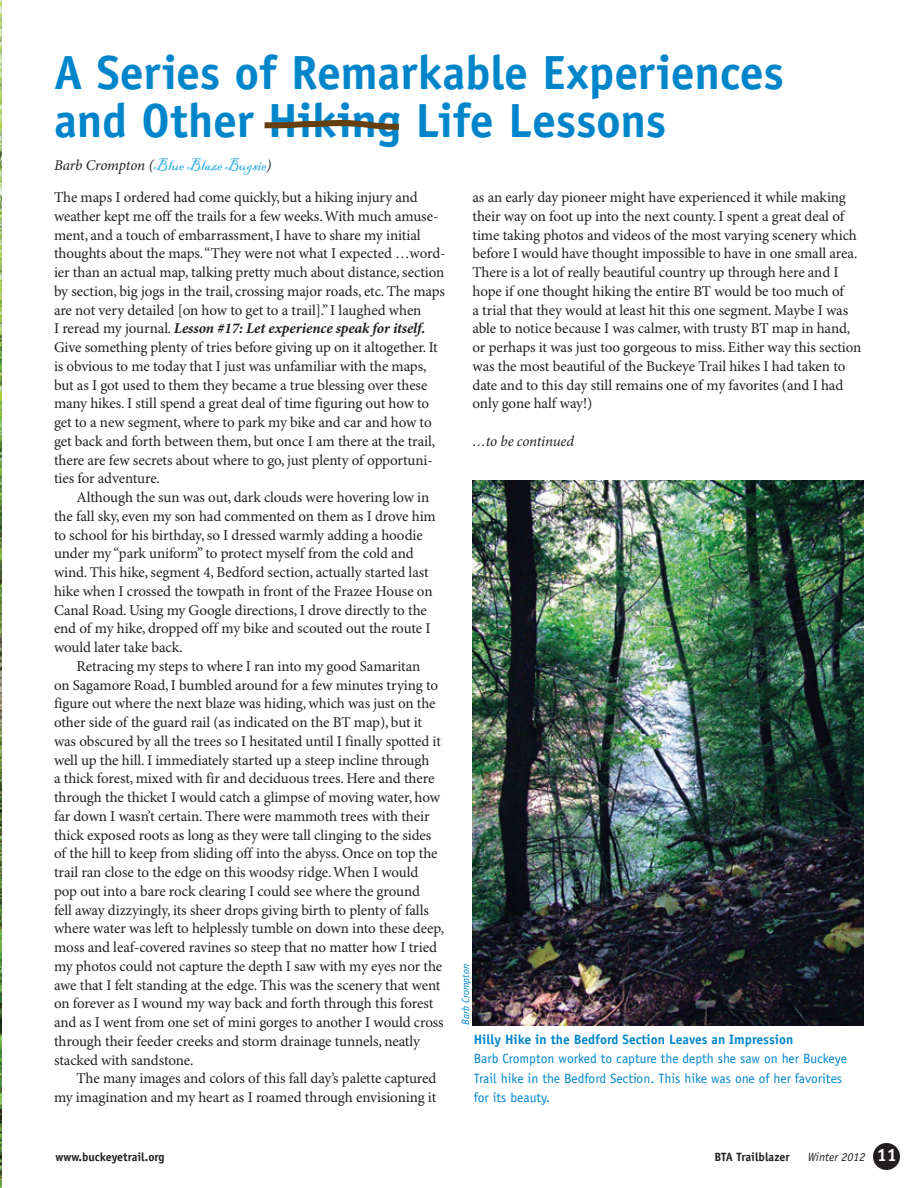
<style>
.page{position:relative;width:918px;height:1188px;background:#fff}
.page>*{position:absolute;margin:0;border:0;box-sizing:border-box;transform-origin:0 0}
.t1{font:700 48px/48px "Officina Sans Std";letter-spacing:-.01em;color:#0085cb}
.t2{font:16.5px "Blackadder ITC";color:#27ade3}
.t3{font:15px/18.8px "Minion Pro";letter-spacing:-.01em;color:#231f20}
.t4{font:italic 15px "Minion Pro";letter-spacing:-.015em;color:#231f20}
.t5{font:13.5px/19.5px "Officina Sans Std";color:#0085cb}
.t6{font:700 13.5px "Officina Sans Std";color:#0085cb}
.t7{font:700 12px "Officina Sans Std";color:#231f20}
.t8{font:italic 12px "Officina Sans Std";color:#231f20}
.t9{font:italic 10.5px "Officina Sans Std";color:#0085cb}
.s1{font-family:"Minion Pro";font-style:italic;font-size:15px;color:#231f20}
.s2{font-weight:700;font-style:italic}
.s3{font-weight:700;font-style:normal;font-size:18px;color:#fff}
</style>
<div class="page">
<div style="left:873px;top:1143px;width:27px;height:27px;background:#231f20;border-radius:50%"></div>
<img style="left:0;top:0;width:2px;height:1188px">
<svg style="left:264px;top:120px;width:135px;height:10px"></svg>
<img style="left:472px;top:481px;width:392px;height:544px">
<h1 class="t1" style="left:54px;top:48px;width:731px">A Series of Remarkable Experiences and Other Hiking Life Lessons</h1>
<p class="t2" style="left:54px;top:155px;width:219px"><span class="s1">Barb Crompton (</span>Blue Blaze Bugsie<span class="s1">)</span></p>
<p class="t3" style="left:54px;top:188px;width:393px">The maps I ordered had come quickly, but a hiking injury and weather kept me off the trails for a few weeks. With much amuse&shy;ment, and a touch of embarrassment, I have to share my initial thoughts about the maps. “They were not what I expected …word&shy;ier than an actual map, talking pretty much about distance, section by section, big jogs in the trail, crossing major roads, etc. The maps are not very detailed [on how to get to a trail].” I laughed when<br>I reread my journal. <span class="s2">Lesson #17: Let experience speak for itself.<br></span>Give something plenty of tries before giving up on it altogether. It is obvious to me today that I just was unfamiliar with the maps, but as I got used to them they became a true blessing over these many hikes. I still spend a great deal of time figuring out how to get to a new segment, where to park my bike and car and how to get back and forth between them, but once I am there at the trail, there are few secrets about where to go, just plenty of opportuni&shy;ties for adventure.</p>
<p class="t3" style="left:54px;top:488px;width:383px;text-indent:23px">Although the sun was out, dark clouds were hovering low in the fall sky, even my son had commented on them as I drove him to school for his birthday, so I dressed warmly adding a hoodie under my “park uniform” to protect myself from the cold and wind. This hike, segment 4, Bedford section, actually started last hike when I crossed the towpath in front of the Frazee House on Canal Road. Using my Google directions, I drove directly to the end of my hike, dropped off my bike and scouted out the route I would later take back.</p>
<p class="t3" style="left:54px;top:657px;width:392px;text-indent:23px">Retracing my steps to where I ran into my good Samaritan<br>on Sagamore Road, I bumbled around for a few minutes trying to figure out where the next blaze was hiding, which was just on the other side of the guard rail (as indicated on the BT map), but it was obscured by all the trees so I hesitated until I finally spotted it well up the hill. I immediately started up a steep incline through<br>a thick forest, mixed with fir and deciduous trees. Here and there through the thicket I would catch a glimpse of moving water, how far down I wasn’t certain. There were mammoth trees with their thick exposed roots as long as they were tall clinging to the sides of the hill to keep from sliding off into the abyss. Once on top the trail ran close to the edge on this woodsy ridge. When I would pop out into a bare rock clearing I could see where the ground<br>fell away dizzyingly, its sheer drops giving birth to plenty of falls where water was left to helplessly tumble on down into these deep, moss and leaf-covered ravines so steep that no matter how I tried my photos could not capture the depth I saw with my eyes nor the awe that I felt standing at the edge. This was the scenery that went on forever as I wound my way back and forth through this forest and as I went from one set of mini gorges to another I would cross through their feeder creeks and storm drainage tunnels, neatly stacked with sandstone.</p>
<p class="t3" style="left:54px;top:1070px;width:384px;text-align:right">The many images and colors of this fall day’s palette captured<br>my imagination and my heart as I roamed through envisioning it</p>
<p class="t3" style="left:473px;top:188px;width:390px">as an early day pioneer might have experienced it while making their way on foot up into the next county. I spent a great deal of time taking photos and videos of the most varying scenery which before I would have thought impossible to have in one small area.<br>There is a lot of really beautiful country up through here and I hope if one thought hiking the entire BT would be too much of<br>a trial that they would at least hit this one segment. Maybe I was able to notice because I was calmer, with trusty BT map in hand, or perhaps it was just too gorgeous to miss. Either way this section was the most beautiful of the Buckeye Trail hikes I had taken to date and to this day still remains one of my favorites (and I had only gone half way!)</p>
<p class="t4" style="left:473px;top:432px;width:103px">…to be continued</p>
<p class="t9" style="left:460px;top:1025px;width:63px;rotate:-90deg">Barb Crompton</p>
<p class="t6" style="left:474px;top:1031px;width:321px">Hilly Hike in the Bedford Section Leaves an Impression</p>
<p class="t5" style="left:474px;top:1049px;width:375px">Barb Crompton worked to capture the depth she saw on her Buckeye<br>Trail hike in the Bedford Section. This hike was one of her favorites for its beauty.</p>
<p class="t7" style="left:56px;top:1150px;width:111px">www.buckeyetrail.org</p>
<p class="t7" style="left:714px;top:1150px;width:77px">BTA Trailblazer</p>
<p class="t8" style="left:808px;top:1150px;width:91px">Winter 2012 <span class="s3">11</span></p>
</div>
